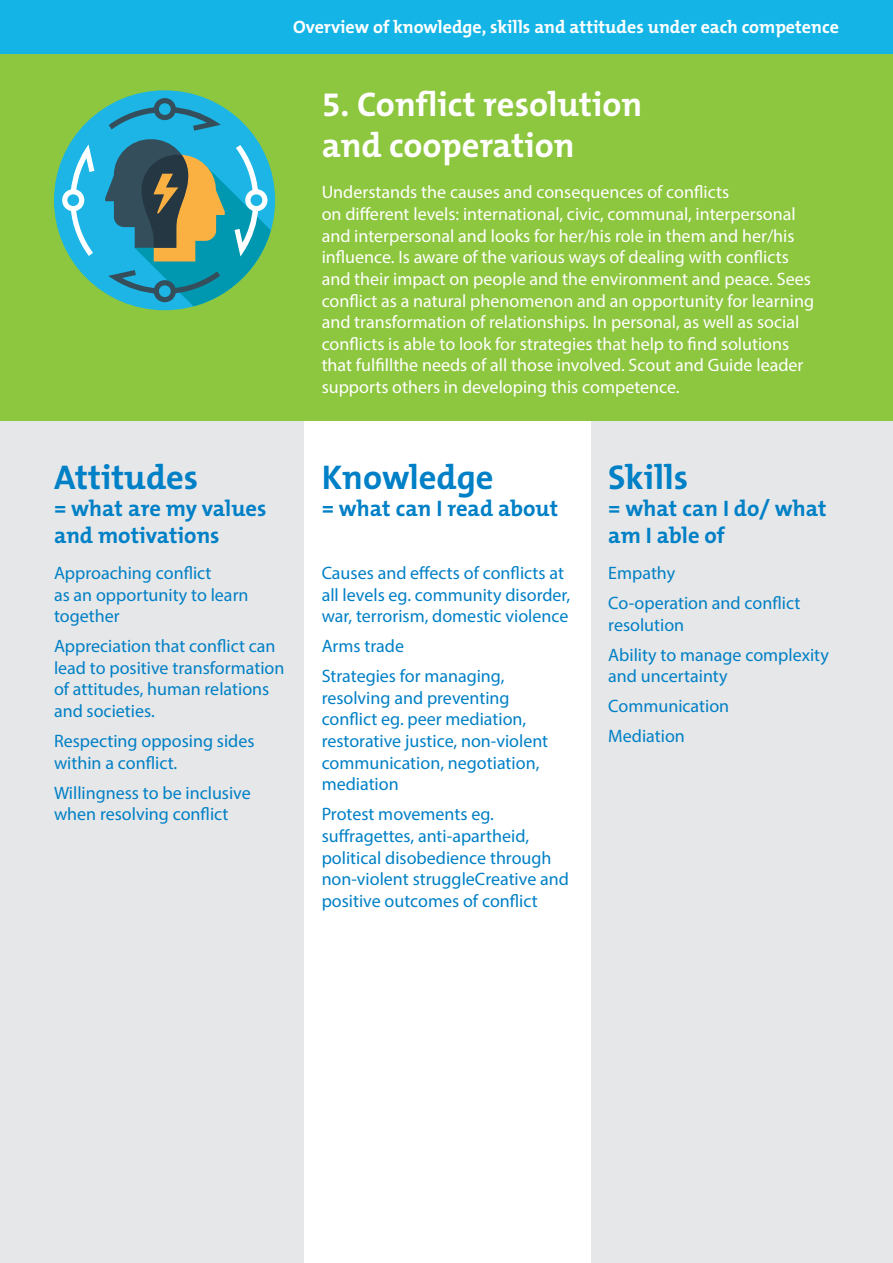
<style>
.page{position:relative;width:893px;height:1263px;background:#fff}
.page>*{position:absolute;margin:0;border:0;box-sizing:border-box;transform-origin:0 0}
.t1{font:700 34.5px/41.4px "The Mix CE B7";color:#fff}
.t2{font:700 34.5px "The Mix CE B7";color:#0080c6}
.t3{font:700 22.5px/27px "The Mix CE B7";color:#0080c6}
.t4{font:18px/21.6px "Myriad Pro";color:#0080c6}
.t5{font:18px/21.6px "Myriad Pro";color:#fff}
.t6{font:700 18px "The Mix CE B7";color:#fff}
</style>
<div class="page">
<div style="left:0;top:0;width:893px;height:54px;background:#14b5e6"></div>
<div style="left:0;top:421px;width:893px;height:842px;background:#e6e7e8"></div>
<div style="left:304px;top:421px;width:286px;height:842px;background:#fff"></div>
<div style="left:0;top:54px;width:893px;height:367px;background:#8dc63f"></div>
<div style="left:54px;top:90px;width:221px;height:220px;background:#1cb5e5;border-radius:50%"></div>
<svg style="left:109px;top:97px;width:112px;height:34px"></svg>
<svg style="left:61px;top:144px;width:33px;height:112px"></svg>
<svg style="left:105px;top:139px;width:166px;height:167px"></svg>
<p class="t6" style="left:293px;top:17px;width:547px">Overview of knowledge, skills and attitudes under each competence</p>
<h1 class="t1" style="left:322px;top:85px;width:322px">5. Conflict resolution and cooperation</h1>
<p class="t5" style="left:322px;top:181px;width:494px">Understands the causes and consequences of conflicts<br>on different levels: international, civic, communal, interpersonal and interpersonal and looks for her/his role in them and her/his influence. Is aware of the various ways of dealing with conflicts and their impact on people and the environment and peace. Sees conflict as a natural phenomenon and an opportunity for learning and transformation of relationships. In personal, as well as social conflicts is able to look for strategies that help to find solutions that fulfillthe needs of all those involved. Scout and Guide leader supports others in developing this competence.</p>
<h1 class="t2" style="left:54px;top:458px;width:146px">Attitudes</h1>
<p class="t3" style="left:54px;top:496px;width:214px">= what are my values and motivations</p>
<p class="t4" style="left:54px;top:562px;width:196px">Approaching conflict<br>as an opportunity to learn together</p>
<p class="t4" style="left:54px;top:635px;width:232px">Appreciation that conflict can lead to positive transformation of attitudes, human relations and societies.</p>
<p class="t4" style="left:54px;top:730px;width:202px">Respecting opposing sides within a conflict.</p>
<p class="t4" style="left:54px;top:781px;width:198px">Willingness to be inclusive when resolving conflict</p>
<h1 class="t2" style="left:322px;top:458px;width:173px">Knowledge</h1>
<p class="t3" style="left:322px;top:496px;width:238px">= what can I read about</p>
<p class="t4" style="left:322px;top:562px;width:250px">Causes and effects of conflicts at all levels eg. community disorder, war, terrorism, domestic violence</p>
<p class="t4" style="left:322px;top:631px;width:184px;line-height:30px">Arms trade<br>Strategies for managing,</p>
<p class="t4" style="left:322px;top:687px;width:228px">resolving and preventing conflict eg. peer mediation, restorative justice, non-violent communication, negotiation, mediation</p>
<p class="t4" style="left:322px;top:803px;width:249px">Protest movements eg. suffragettes, anti-apartheid, political disobedience through non-violent struggleCreative and positive outcomes of conflict</p>
<h1 class="t2" style="left:608px;top:458px;width:81px">Skills</h1>
<p class="t3" style="left:608px;top:496px;width:220px">= what can I do/ what am I able of</p>
<p class="t4" style="left:608px;top:558px;width:193px;line-height:30px">Empathy<br>Co-operation and conflict</p>
<p class="t4" style="left:608px;top:609px;width:222px;line-height:30px">resolution<br>Ability to manage complexity</p>
<p class="t4" style="left:608px;top:661px;width:122px;line-height:30px;text-align:justify">and uncertainty Communication Mediation</p>
</div>
